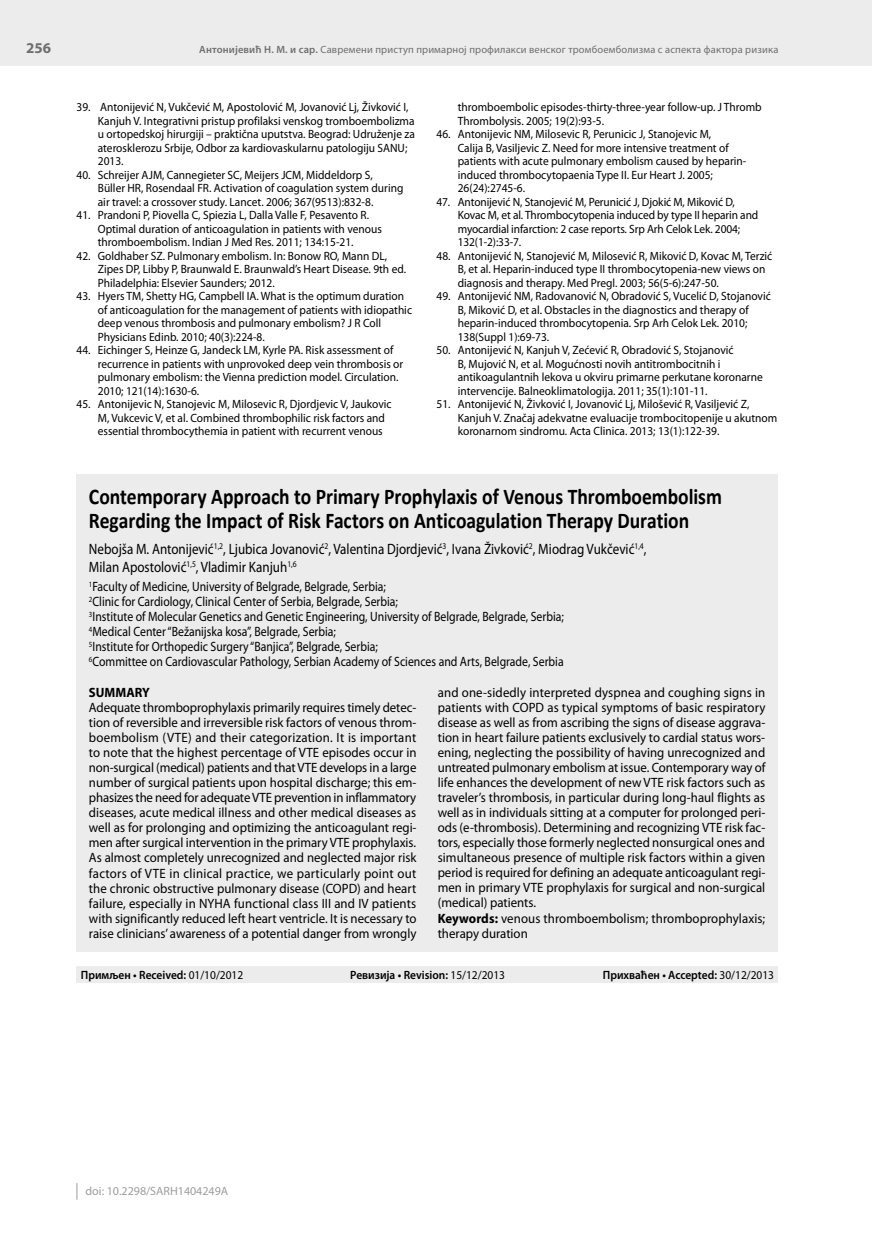
<style>
.page{position:relative;width:872px;height:1234px;background:#fff}
.page>*{position:absolute;margin:0;border:0;box-sizing:border-box;transform-origin:0 0}
.t1{font:700 22.5px/24px "Calibri";letter-spacing:-.005em;color:#000;scale:.87 1}
.t2{font:15px/18px "Myriad Pro";color:#000;scale:.87 1}
.t3{font:700 15px "Myriad Pro";color:#6f6f6e}
.t4{font:13.5px/15px "Myriad Pro";color:#000;text-align:justify;scale:.95 1}
.t5{font:13.5px/15px "Myriad Pro";color:#000;scale:.87 1}
.t6{font:700 13.5px "Myriad Pro";color:#000;scale:.95 1}
.t7{font:12px/13.5px "Myriad Pro";color:#000;scale:.95 1}
.t8{font:600 12px "Myriad Pro";color:#000;scale:.95 1}
.t9{font:12px "Myriad Pro";color:#9c9d9d}
.t10{font:10.5px "Myriad Pro";letter-spacing:.015em;color:#6f6f6e}
.s1{font-weight:600}
.s2{font-weight:700}
.s3{font-weight:400}
</style>
<div class="page">
<div style="left:0;top:0;width:872px;height:66px;background:#ececed"></div>
<svg style="left:77px;top:1183px;width:1px;height:16px"></svg>
<div style="left:76px;top:474px;width:702px;height:476px;background:#ececed"></div>
<div style="left:77px;top:966px;width:701px;height:16px;background:#ececed"></div>
<p class="t3" style="left:26px;top:40px;width:26px">256</p>
<p class="t10" style="left:199px;top:44px;width:580px"><span class="s1">Антонијевић Н. М. и сар.</span> Савремени приступ примарној профилакси венског тромбоемболизма с аспекта фактора ризика</p>
<p class="t7" style="left:98px;top:101px;width:335px;text-indent:-21px">39. Antonijević N, Vukčević M, Apostolović M, Jovanović Lj, Živković I, Kanjuh V. Integrativni pristup profilaksi venskog tromboembolizma u ortopedskoj hirurgiji – praktična uputstva. Beograd: Udruženje za aterosklerozu Srbije, Odbor za kardiovaskularnu patologiju SANU; 2013.</p>
<p class="t7" style="left:98px;top:168px;width:323px;text-indent:-21px">40. Schreijer AJM, Cannegieter SC, Meijers JCM, Middeldorp S,<br>Büller HR, Rosendaal FR. Activation of coagulation system during air travel: a crossover study. Lancet. 2006; 367(9513):832-8.</p>
<p class="t7" style="left:98px;top:209px;width:300px;text-indent:-21px">41. Prandoni P, Piovella C, Spiezia L, Dalla Valle F, Pesavento R.<br>Optimal duration of anticoagulation in patients with venous thromboembolism. Indian J Med Res. 2011; 134:15-21.</p>
<p class="t7" style="left:98px;top:249px;width:326px;text-indent:-21px">42. Goldhaber SZ. Pulmonary embolism. In: Bonow RO, Mann DL,<br>Zipes DP, Libby P, Braunwald E. Braunwald’s Heart Disease. 9th ed.<br>Philadelphia: Elsevier Saunders; 2012.</p>
<p class="t7" style="left:98px;top:290px;width:332px;text-indent:-21px">43. Hyers TM, Shetty HG, Campbell IA. What is the optimum duration of anticoagulation for the management of patients with idiopathic deep venous thrombosis and pulmonary embolism? J R Coll Physicians Edinb. 2010; 40(3):224-8.</p>
<p class="t7" style="left:98px;top:344px;width:323px;text-indent:-21px">44. Eichinger S, Heinze G, Jandeck LM, Kyrle PA. Risk assessment of recurrence in patients with unprovoked deep vein thrombosis or pulmonary embolism: the Vienna prediction model. Circulation.<br>2010; 121(14):1630-6.</p>
<p class="t7" style="left:98px;top:398px;width:311px;text-indent:-21px">45. Antonijevic N, Stanojevic M, Milosevic R, Djordjevic V, Jaukovic<br>M, Vukcevic V, et al. Combined thrombophilic risk factors and essential thrombocythemia in patient with recurrent venous</p>
<p class="t7" style="left:458px;top:101px;width:321px">thromboembolic episodes-thirty-three-year follow-up. J Thromb<br>Thrombolysis. 2005; 19(2):93-5.</p>
<p class="t7" style="left:458px;top:128px;width:304px;text-indent:-21px">46. Antonijevic NM, Milosevic R, Perunicic J, Stanojevic M,<br>Calija B, Vasiljevic Z. Need for more intensive treatment of patients with acute pulmonary embolism caused by heparin&shy;induced thrombocytopaenia Type II. Eur Heart J. 2005; 26(24):2745-6.</p>
<p class="t7" style="left:458px;top:195px;width:318px;text-indent:-21px">47. Antonijević N, Stanojević M, Perunicić J, Djokić M, Miković D, Kovac M, et al. Thrombocytopenia induced by type II heparin and myocardial infarction: 2 case reports. Srp Arh Celok Lek. 2004; 132(1-2):33-7.</p>
<p class="t7" style="left:458px;top:249px;width:332px;text-indent:-21px">48. Antonijević N, Stanojević M, Milosević R, Miković D, Kovac M, Terzić<br>B, et al. Heparin-induced type II thrombocytopenia-new views on diagnosis and therapy. Med Pregl. 2003; 56(5-6):247-50.</p>
<p class="t7" style="left:458px;top:290px;width:331px;text-indent:-21px">49. Antonijević NM, Radovanović N, Obradović S, Vucelić D, Stojanović B, Miković D, et al. Obstacles in the diagnostics and therapy of heparin-induced thrombocytopenia. Srp Arh Celok Lek. 2010; 138(Suppl 1):69-73.</p>
<p class="t7" style="left:458px;top:344px;width:322px;text-indent:-21px">50. Antonijević N, Kanjuh V, Zećević R, Obradović S, Stojanović<br>B, Mujović N, et al. Mogućnosti novih antitrombocitnih i antikoagulantnih lekova u okviru primarne perkutane koronarne intervencije. Balneoklimatologija. 2011; 35(1):101-11.</p>
<p class="t7" style="left:458px;top:398px;width:338px;text-indent:-21px">51. Antonijević N, Živković I, Jovanović Lj, Milošević R, Vasiljević Z,<br>Kanjuh V. Značaj adekvatne evaluacije trombocitopenije u akutnom koronarnom sindromu. Acta Clinica. 2013; 13(1):122-39.</p>
<h1 class="t1" style="left:89px;top:483px;width:729px">Contemporary Approach to Primary Prophylaxis of Venous Thromboembolism<br>Regarding the Impact of Risk Factors on Anticoagulation Therapy Duration</h1>
<p class="t2" style="left:89px;top:540px;width:642px">Nebojša M. Antonijević<sup>1,2</sup>, Ljubica Jovanović<sup>2</sup>, Valentina Djordjević<sup>3</sup>, Ivana Živković<sup>2</sup>, Miodrag Vukčević<sup>1,4</sup>,<br>Milan Apostolović<sup>1,5</sup>, Vladimir Kanjuh<sup>1,6</sup></p>
<p class="t5" style="left:89px;top:579px;width:547px"><sup>1</sup>Faculty of Medicine, University of Belgrade, Belgrade, Serbia;<br><sup>2</sup>Clinic for Cardiology, Clinical Center of Serbia, Belgrade, Serbia;<br><sup>3</sup>Institute of Molecular Genetics and Genetic Engineering, University of Belgrade, Belgrade, Serbia; <sup>4</sup>Medical Center “Bežanijska kosa”, Belgrade, Serbia;<br><sup>5</sup>Institute for Orthopedic Surgery “Banjica”, Belgrade, Serbia;<br><sup>6</sup>Committee on Cardiovascular Pathology, Serbian Academy of Sciences and Arts, Belgrade, Serbia</p>
<p class="t6" style="left:89px;top:685px;width:66px">SUMMARY</p>
<p class="t4" style="left:89px;top:700px;width:346px">Adequate thromboprophylaxis primarily requires timely detec&shy;tion of reversible and irreversible risk factors of venous throm&shy;boembolism (VTE) and their categorization. It is important to note that the highest percentage of VTE episodes occur in non-surgical (medical) patients and that VTE develops in a large number of surgical patients upon hospital discharge; this em&shy;phasizes the need for adequate VTE prevention in inflammatory diseases, acute medical illness and other medical diseases as well as for prolonging and optimizing the anticoagulant regi&shy;men after surgical intervention in the primary VTE prophylaxis.<br>As almost completely unrecognized and neglected major risk factors of VTE in clinical practice, we particularly point out the chronic obstructive pulmonary disease (COPD) and heart failure, especially in NYHA functional class III and IV patients with significantly reduced left heart ventricle. It is necessary to raise clinicians’ awareness of a potential danger from wrongly</p>
<p class="t4" style="left:438px;top:685px;width:346px;text-align:left">and one-sidedly interpreted dyspnea and coughing signs in patients with COPD as typical symptoms of basic respiratory disease as well as from ascribing the signs of disease aggrava&shy;tion in heart failure patients exclusively to cardial status wors&shy;ening, neglecting the possibility of having unrecognized and untreated pulmonary embolism at issue. Contemporary way of life enhances the development of new VTE risk factors such as traveler’s thrombosis, in particular during long-haul flights as well as in individuals sitting at a computer for prolonged peri&shy;ods (e-thrombosis). Determining and recognizing VTE risk fac&shy;tors, especially those formerly neglected nonsurgical ones and simultaneous presence of multiple risk factors within a given period is required for defining an adequate anticoagulant regi&shy;men in primary VTE prophylaxis for surgical and non-surgical (medical) patients.<br><span class="s2">Keywords:</span> venous thromboembolism; thromboprophylaxis; therapy duration</p>
<p class="t8" style="left:81px;top:968px;width:173px">Примљен • Received: <span class="s3">01/10/2012</span></p>
<p class="t8" style="left:350px;top:968px;width:164px">Ревизија • Revision: <span class="s3">15/12/2013</span></p>
<p class="t8" style="left:603px;top:968px;width:182px">Прихваћен • Accepted: <span class="s3">30/12/2013</span></p>
<p class="t9" style="left:86px;top:1184px;width:144px">doi: 10.2298/SARH1404249A</p>
</div>
